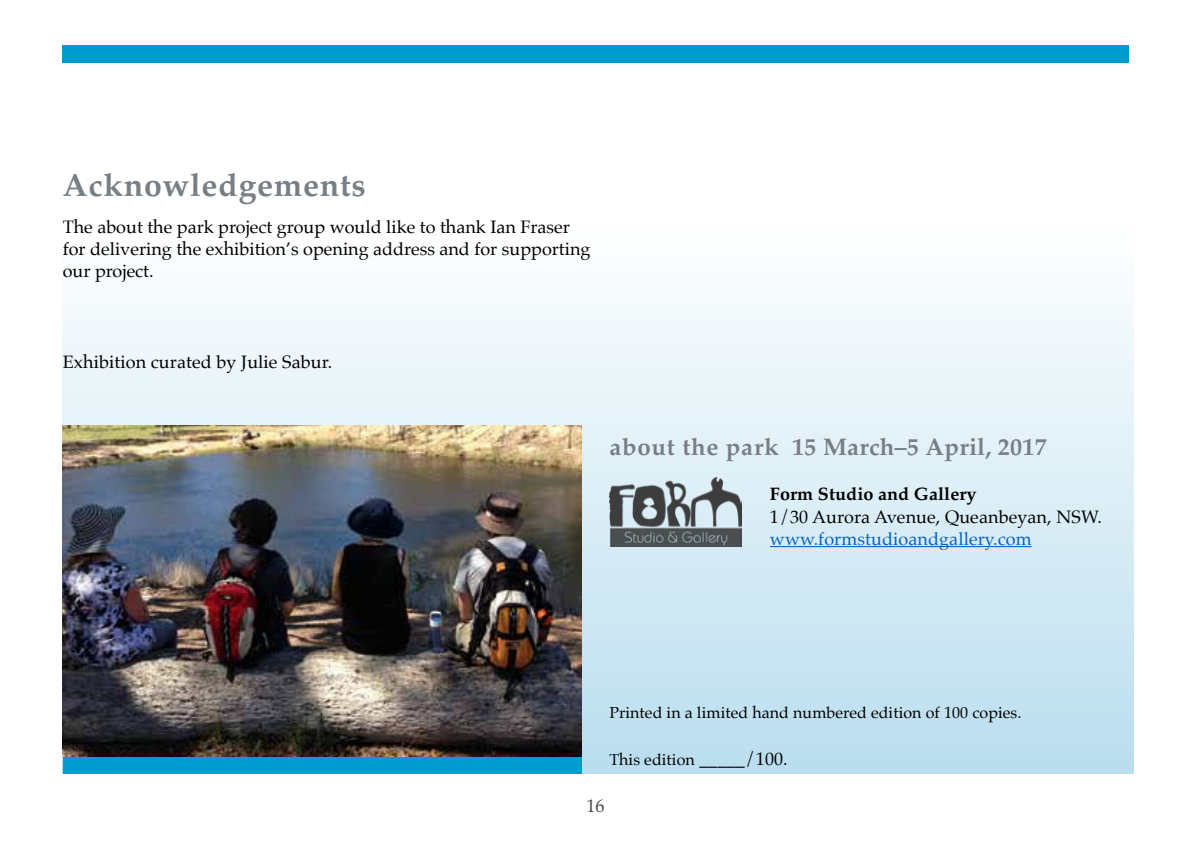
<style>
.page{position:relative;width:1191px;height:842px;background:#fff}
.page>*{position:absolute;margin:0;border:0;box-sizing:border-box;transform-origin:0 0}
.t1{font:700 32px "Palatino";letter-spacing:.025em;color:#777f85}
.t2{font:700 24px "Palatino";letter-spacing:.01em;color:#777f85}
.t3{font:18px/22px "Palatino";color:#000}
.t4{font:18px "Palatino";letter-spacing:.005em;color:#0563c1}
.t5{font:700 18px "Palatino";letter-spacing:.005em;color:#000}
.t6{font:18px "Palatino";color:#434a4f}
.t7{font:16px "Palatino";letter-spacing:.005em;color:#000}
.s1{font-size:18px}
</style>
<div class="page">
<div style="left:62px;top:227px;width:1072px;height:547px;background:linear-gradient(to bottom,#fefefe,#badeef)"></div>
<div style="left:62px;top:45px;width:1066px;height:17px;background:#009cd0"></div>
<hr style="left:770px;top:546px;width:261px;height:1px;background:#0563c1">
<img style="left:609px;top:478px;width:132px;height:68px">
<div style="left:63px;top:757px;width:518px;height:17px;background:#009cd0"></div>
<img style="left:63px;top:425px;width:518px;height:332px">
<h1 class="t1" style="left:63px;top:158px;width:305px">Acknowledgements</h1>
<p class="t3" style="left:63px;top:215px;width:529px">The about the park project group would like to thank Ian Fraser for delivering the exhibition’s opening address and for supporting our project.</p>
<p class="t3" style="left:63px;top:351px;width:271px">Exhibition curated by Julie Sabur.</p>
<h2 class="t2" style="left:609px;top:427px;width:439px">about the park 15 March–5 April, 2017</h2>
<p class="t5" style="left:770px;top:478px;width:208px">Form Studio and Gallery</p>
<p class="t3" style="left:770px;top:505px;width:333px">1/30 Aurora Avenue, Queanbeyan, NSW.</p>
<p class="t4" style="left:770px;top:524px;width:263px">www.formstudioandgallery.com</p>
<p class="t7" style="left:609px;top:699px;width:413px">Printed in a limited hand numbered edition of 100 copies.</p>
<p class="t7" style="left:609px;top:747px;width:180px">This edition <span class="s1">_____/100.</span></p>
<p class="t6" style="left:586px;top:791px;width:20px">16</p>
</div>
